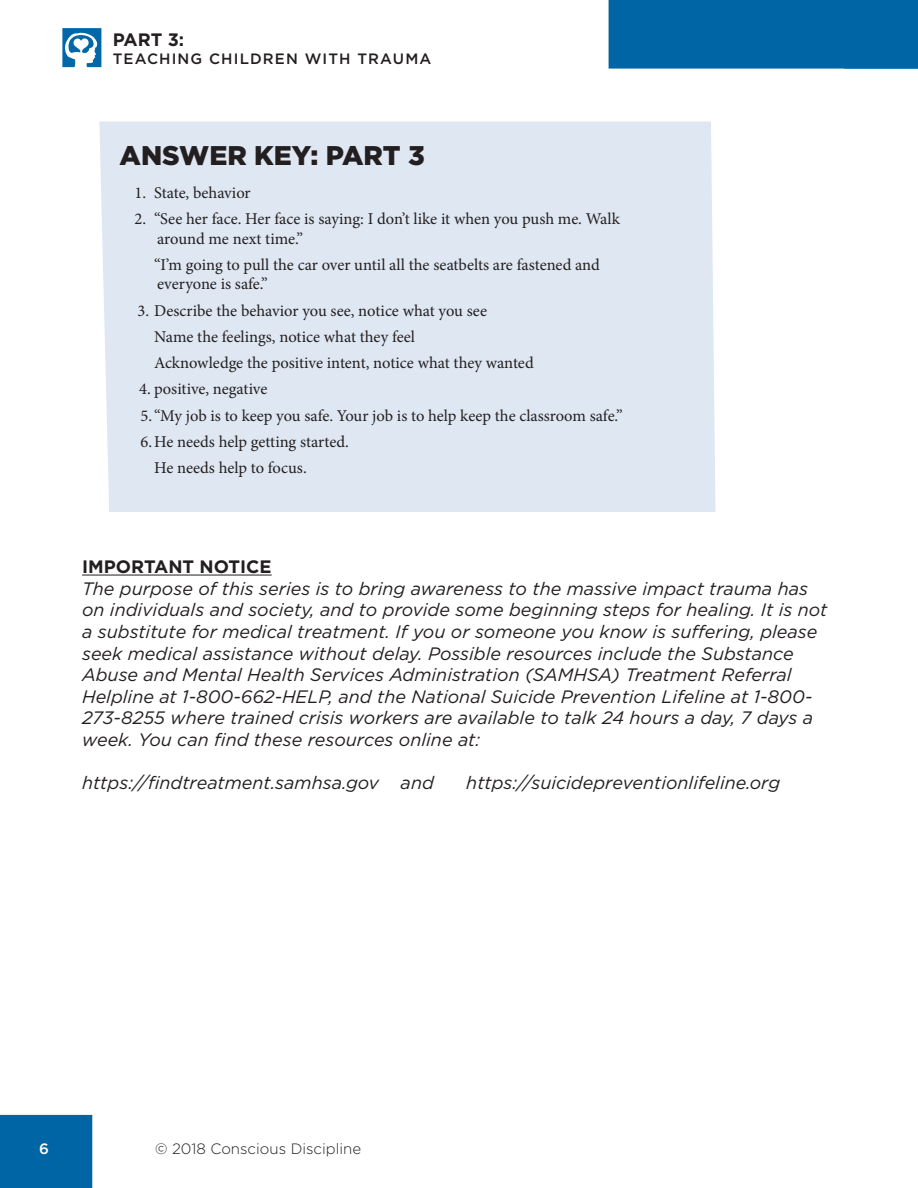
<style>
.page{position:relative;width:918px;height:1188px;background:#fff}
.page>*{position:absolute;margin:0;border:0;box-sizing:border-box;transform-origin:0 0}
.t1{font:900 27px "Gotham";color:#231f20}
.t2{font:italic 18px/21.6px "Gotham";color:#231f20}
.t3{font:700 18px "Gotham";color:#231f20}
.t4{font:16.5px/19.5px "Minion Pro";letter-spacing:-.005em;color:#231f20}
.t5{font:500 15px "Gotham";letter-spacing:.075em;color:#231f20}
.t6{font:300 15px "Gotham";color:#231f20}
.t7{font:500 15px "Gotham";color:#fff}
</style>
<div class="page">
<div style="left:609px;top:0;width:309px;height:69px;background:#0065a4"></div>
<svg style="left:62px;top:28px;width:39px;height:39px"></svg>
<div style="left:0;top:1115px;width:92px;height:73px;background:#0065a4"></div>
<hr style="left:82px;top:575px;width:190px;height:1px;background:#231f20">
<div style="left:99px;top:122px;width:617px;height:390px;background:#dee7f2"></div>
<p class="t3" style="left:113px;top:28px;width:73px">PART 3:</p>
<p class="t5" style="left:113px;top:49px;width:320px">TEACHING CHILDREN WITH TRAUMA</p>
<h1 class="t1" style="left:120px;top:137px;width:307px">ANSWER KEY: PART 3</h1>
<p class="t4" style="left:135px;top:183px;width:118px">1. State, behavior</p>
<p class="t4" style="left:157px;top:209px;width:464px;text-indent:-22px">2. “See her face. Her face is saying: I don’t like it when you push me. Walk around me next time.”</p>
<p class="t4" style="left:154px;top:255px;width:447px">“I’m going to pull the car over until all the seatbelts are fastened and everyone is safe.”</p>
<p class="t4" style="left:154px;top:297px;width:381px;line-height:26.2px;text-indent:-16px">3. Describe the behavior you see, notice what you see<br>Name the feelings, notice what they feel<br>Acknowledge the positive intent, notice what they wanted</p>
<p class="t4" style="left:139px;top:379px;width:130px">4. positive, negative</p>
<p class="t4" style="left:141px;top:406px;width:484px">5.“My job is to keep you safe. Your job is to help keep the classroom safe.”</p>
<p class="t4" style="left:141px;top:432px;width:210px">6.He needs help getting started.</p>
<p class="t4" style="left:154px;top:458px;width:154px">He needs help to focus.</p>
<p class="t3" style="left:82px;top:555px;width:191px">IMPORTANT NOTICE</p>
<p class="t2" style="left:82px;top:578px;width:747px">The purpose of this series is to bring awareness to the massive impact trauma has on individuals and society, and to provide some beginning steps for healing. It is not a substitute for medical treatment. If you or someone you know is suffering, please seek medical assistance without delay. Possible resources include the Substance Abuse and Mental Health Services Administration (SAMHSA) Treatment Referral Helpline at 1-800-662-HELP, and the National Suicide Prevention Lifeline at 1-800- 273-8255 where trained crisis workers are available to talk 24 hours a day, 7 days a week. You can find these resources online at:</p>
<p class="t2" style="left:82px;top:772px;width:353px">https://findtreatment.samhsa.gov and</p>
<p class="t2" style="left:466px;top:772px;width:315px">https://suicidepreventionlifeline.org</p>
<p class="t7" style="left:39px;top:1138px;width:11px">6</p>
<p class="t6" style="left:155px;top:1139px;width:208px">© 2018 Conscious Discipline</p>
</div>
